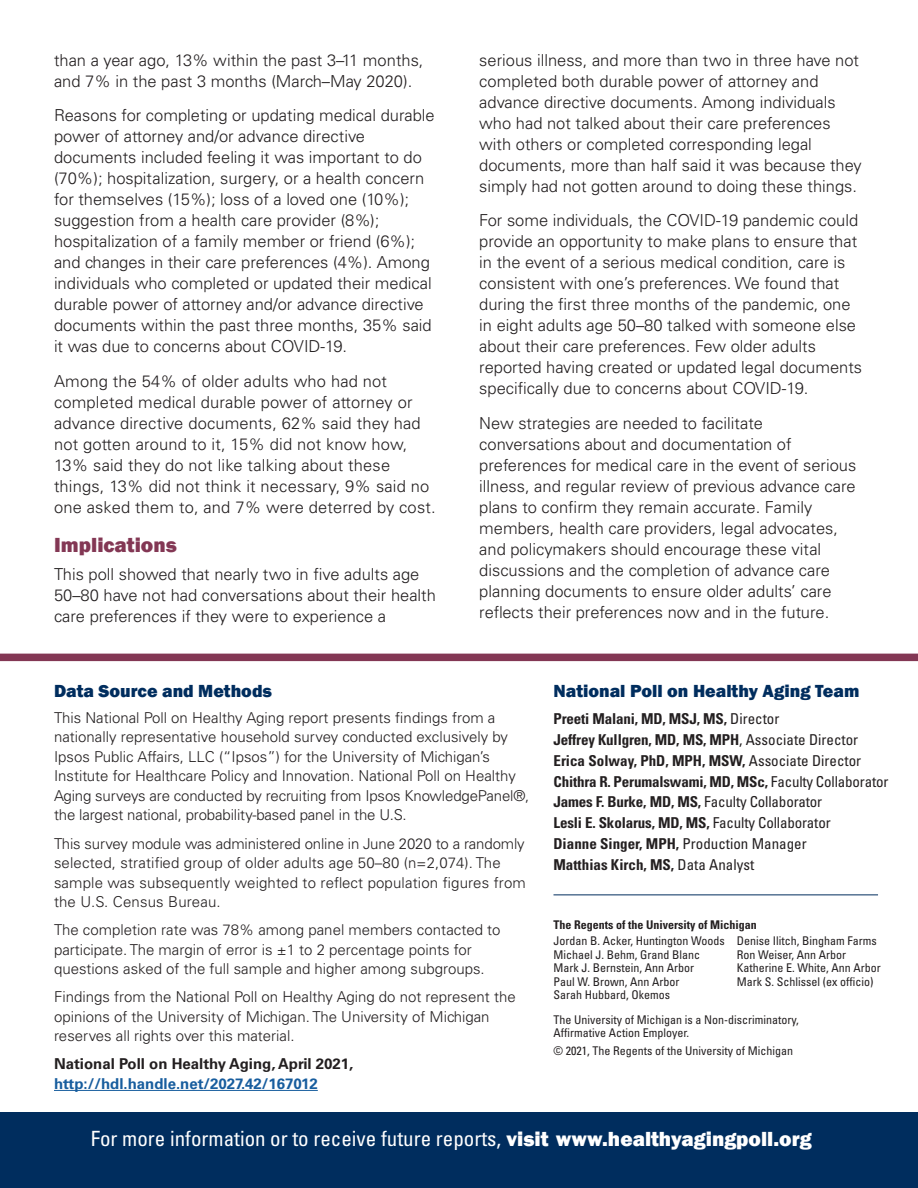
<style>
.page{position:relative;width:918px;height:1188px;background:#fff}
.page>*{position:absolute;margin:0;border:0;box-sizing:border-box;transform-origin:0 0}
.t1{font:condensed 21px "Univers LT Std";color:#fff}
.subhead{font:800 21px "Franklin Gothic";color:#833754}
.t2{font:800 18px "Franklin Gothic";color:#002d5e}
.body{font:300 16.5px/21px "Univers LT Std";color:#231f20}
.t3{font:300 15px/19.5px "Univers LT Std";color:#231f20}
.t4{font:700 condensed 15px "Univers LT Std";letter-spacing:-.01em;color:#231f20}
.t5{font:700 15px/19.5px "Univers LT Std";color:#231f20}
.t6{font:condensed 12px/13.5px "Univers LT Std";color:#231f20}
.t7{font:700 condensed 12px "Univers LT Std";color:#231f20}
.s1{color:#175d9e}
.s2{font-weight:400}
.s3{font-family:"Franklin Gothic";font-weight:800;font-stretch:normal}
</style>
<div class="page">
<div style="left:0;top:654px;width:918px;height:7px;background:#833754"></div>
<div style="left:0;top:1112px;width:918px;height:76px;background:#002d5e"></div>
<hr style="left:54px;top:1090px;width:264px;height:1px;background:#175d9e">
<hr style="left:554px;top:895px;width:324px;height:1px;background:#002d5e">
<p class="body" style="left:54px;top:50px;width:371px">than a year ago, 13% within the past 3–11 months, and 7% in the past 3 months (March–May 2020).</p>
<p class="body" style="left:54px;top:105px;width:382px">Reasons for completing or updating medical durable power of attorney and/or advance directive documents included feeling it was important to do (70%); hospitalization, surgery, or a health concern for themselves (15%); loss of a loved one (10%); suggestion from a health care provider (8%); hospitalization of a family member or friend (6%); and changes in their care preferences (4%). Among individuals who completed or updated their medical durable power of attorney and/or advance directive documents within the past three months, 35% said it was due to concerns about COVID-19.</p>
<p class="body" style="left:54px;top:371px;width:383px">Among the 54% of older adults who had not completed medical durable power of attorney or advance directive documents, 62% said they had not gotten around to it, 15% did not know how, 13% said they do not like talking about these things, 13% did not think it necessary, 9% said no one asked them to, and 7% were deterred by cost.</p>
<p class="subhead" style="left:54px;top:531px;width:124px">Implications</p>
<p class="body" style="left:54px;top:563px;width:383px">This poll showed that nearly two in five adults age<br>50–80 have not had conversations about their health care preferences if they were to experience a</p>
<p class="body" style="left:479px;top:50px;width:384px">serious illness, and more than two in three have not completed both durable power of attorney and advance directive documents. Among individuals who had not talked about their care preferences with others or completed corresponding legal documents, more than half said it was because they simply had not gotten around to doing these things.</p>
<p class="body" style="left:479px;top:210px;width:384px">For some individuals, the COVID-19 pandemic could provide an opportunity to make plans to ensure that in the event of a serious medical condition, care is consistent with one’s preferences. We found that during the first three months of the pandemic, one in eight adults age 50–80 talked with someone else about their care preferences. Few older adults reported having created or updated legal documents specifically due to concerns about COVID-19.</p>
<p class="body" style="left:479px;top:413px;width:379px">New strategies are needed to facilitate conversations about and documentation of preferences for medical care in the event of serious illness, and regular review of previous advance care plans to confirm they remain accurate. Family members, health care providers, legal advocates, and policymakers should encourage these vital discussions and the completion of advance care planning documents to ensure older adults’ care reflects their preferences now and in the future.</p>
<p class="t2" style="left:54px;top:679px;width:220px">Data Source and Methods</p>
<p class="t3" style="left:54px;top:708px;width:477px">This National Poll on Healthy Aging report presents findings from a nationally representative household survey conducted exclusively by Ipsos Public Affairs, LLC (“Ipsos”) for the University of Michigan’s Institute for Healthcare Policy and Innovation. National Poll on Healthy Aging surveys are conducted by recruiting from Ipsos KnowledgePanel®, the largest national, probability-based panel in the U.S.</p>
<p class="t3" style="left:54px;top:833px;width:473px">This survey module was administered online in June 2020 to a randomly selected, stratified group of older adults age 50–80 (n=2,074). The sample was subsequently weighted to reflect population figures from the U.S. Census Bureau.</p>
<p class="t3" style="left:54px;top:920px;width:448px">The completion rate was 78% among panel members contacted to participate. The margin of error is ±1 to 2 percentage points for questions asked of the full sample and higher among subgroups.</p>
<p class="t3" style="left:54px;top:987px;width:463px">Findings from the National Poll on Healthy Aging do not represent the opinions of the University of Michigan. The University of Michigan reserves all rights over this material.</p>
<p class="t5" style="left:54px;top:1054px;width:301px">National Poll on Healthy Aging, April 2021, <span class="s1">http://hdl.handle.net/2027.42/167012</span></p>
<p class="t2" style="left:554px;top:679px;width:307px">National Poll on Healthy Aging Team</p>
<p class="t4" style="left:554px;top:710px;width:227px">Preeti Malani, MD, MSJ, MS, <span class="s2">Director</span></p>
<p class="t4" style="left:554px;top:730px;width:306px">Jeffrey Kullgren, MD, MS, MPH<span class="s2">, Associate Director</span></p>
<p class="t4" style="left:554px;top:751px;width:309px">Erica Solway, PhD, MPH, MSW, <span class="s2">Associate Director</span></p>
<p class="t4" style="left:554px;top:772px;width:336px">Chithra R. Perumalswami, MD, MSc, <span class="s2">Faculty Collaborator</span></p>
<p class="t4" style="left:554px;top:793px;width:270px">James F. Burke, MD, MS, <span class="s2">Faculty Collaborator</span></p>
<p class="t4" style="left:554px;top:814px;width:279px">Lesli E. Skolarus, MD, MS, <span class="s2">Faculty Collaborator</span></p>
<p class="t4" style="left:554px;top:835px;width:255px">Dianne Singer, MPH, <span class="s2">Production Manager</span></p>
<p class="t4" style="left:554px;top:855px;width:202px">Matthias Kirch, MS, <span class="s2">Data Analyst</span></p>
<p class="t7" style="left:554px;top:917px;width:205px">The Regents of the University of Michigan</p>
<p class="t6" style="left:554px;top:934px;width:173px">Jordan B. Acker, Huntington Woods<br>Michael J. Behm, Grand Blanc<br>Mark J. Bernstein, Ann Arbor<br>Paul W. Brown, Ann Arbor<br>Sarah Hubbard, Okemos</p>
<p class="t6" style="left:737px;top:934px;width:145px">Denise Ilitch, Bingham Farms<br>Ron Weiser, Ann Arbor<br>Katherine E. White, Ann Arbor<br>Mark S. Schlissel (ex officio)</p>
<p class="t6" style="left:554px;top:1012px;width:247px">The University of Michigan is a Non-discriminatory,<br>Affirmative Action Employer.</p>
<p class="t6" style="left:554px;top:1044px;width:241px">© 2021, The Regents of the University of Michigan</p>
<p class="t1" style="left:91px;top:1125px;width:722px">For more information or to receive future reports, <span class="s3">visit www.healthyagingpoll.org</span></p>
</div>
